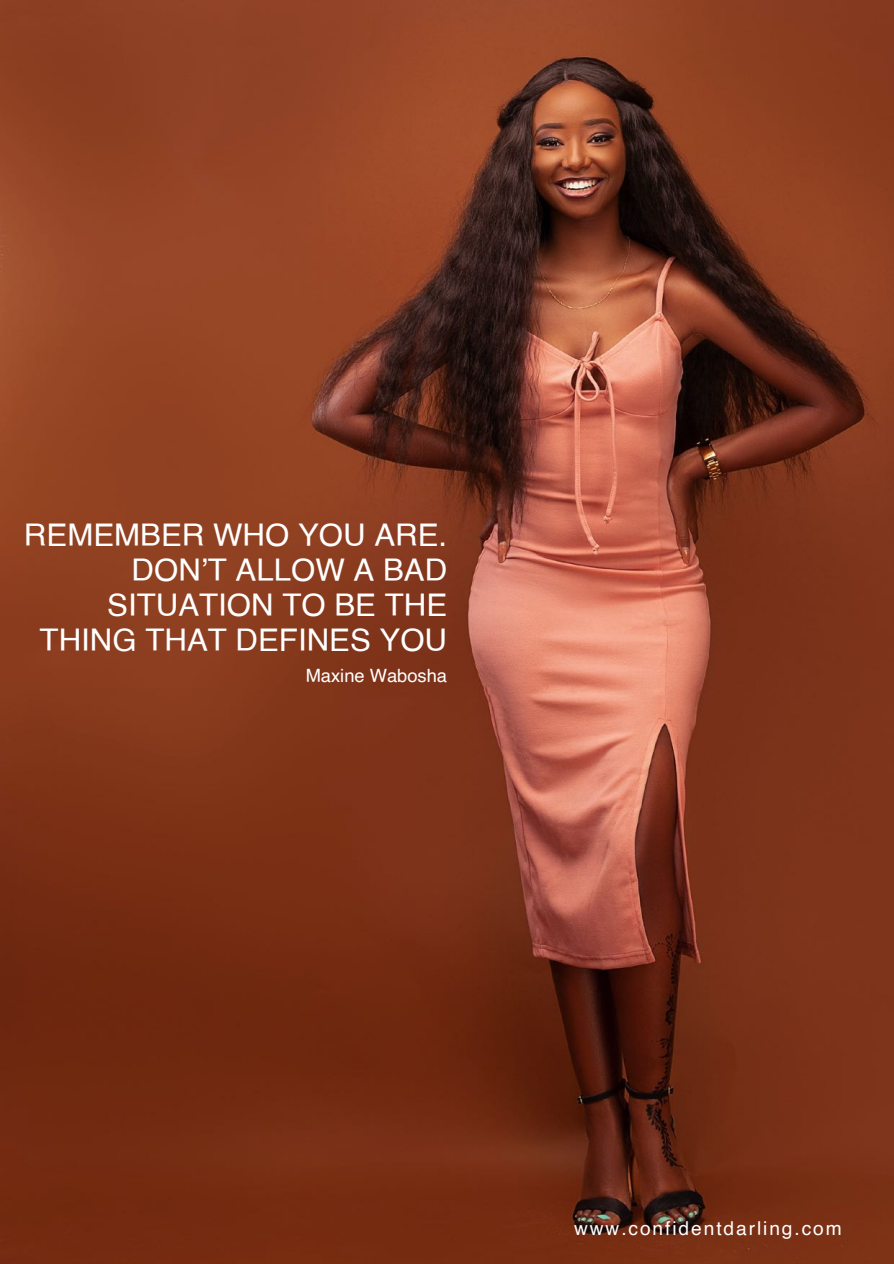
<style>
.page{position:relative;width:894px;height:1264px;background:#fff}
.page>*{position:absolute;margin:0;border:0;box-sizing:border-box;transform-origin:0 0}
.t1{font:31.2px/35px "Helvetica";color:#fff;text-align:right}
.t2{font:19.2px "Helvetica";letter-spacing:.1em;color:#fff}
.t3{font:18.3px "Helvetica";color:#fff}
</style>
<div class="page">
<img style="left:0;top:0;width:893px;height:1263px">
<p class="t1" style="left:24px;top:520px;width:424px">REMEMBER WHO YOU ARE.<br>DON’T ALLOW A BAD<br>SITUATION TO BE THE<br>THING THAT DEFINES YOU</p>
<p class="t3" style="left:305px;top:668px;width:143px">Maxine Wabosha</p>
<p class="t2" style="left:574px;top:1219px;width:269px">www.confidentdarling.com</p>
</div>
